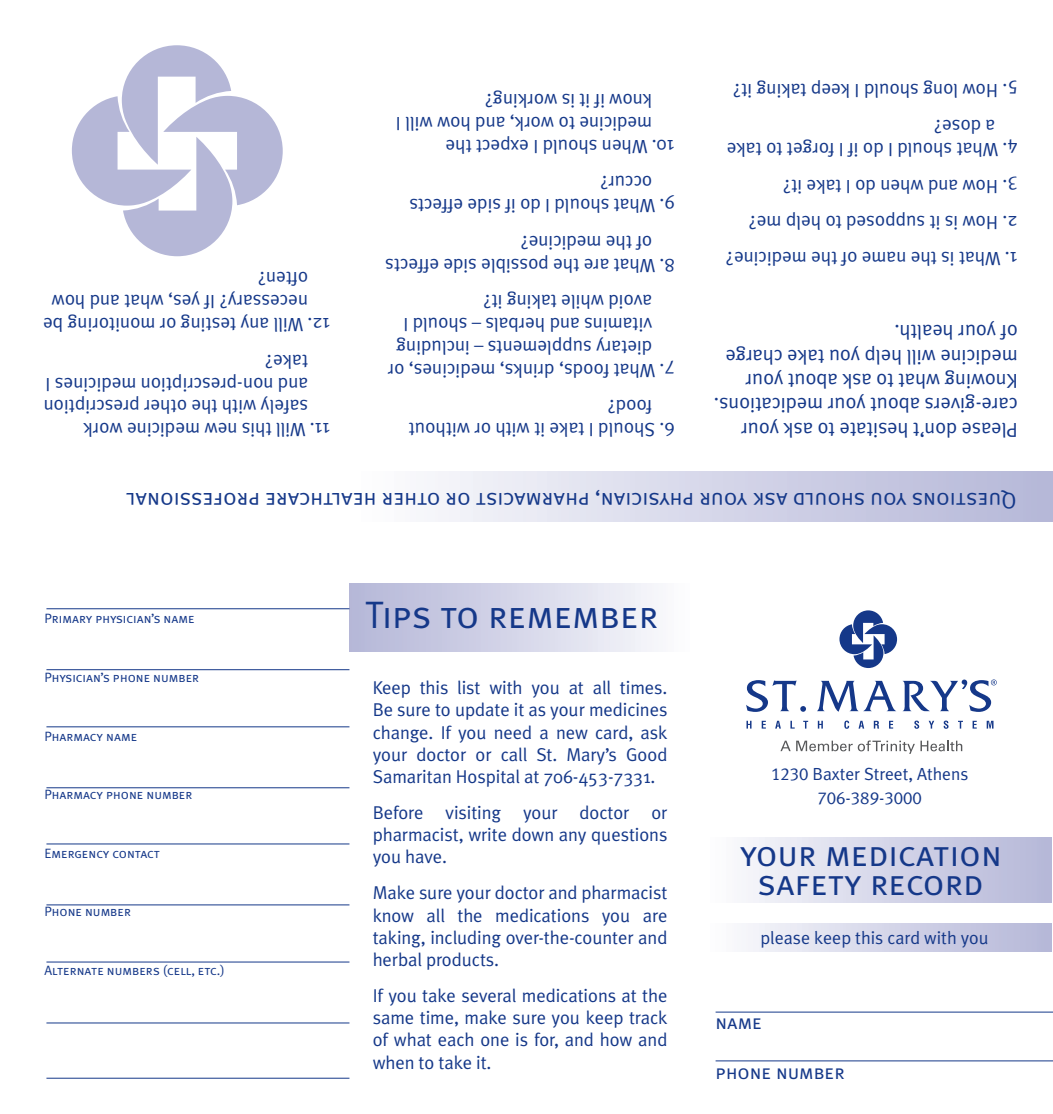
<style>
.page{position:relative;width:1053px;height:1114px;background:#fff}
.page>*{position:absolute;margin:0;border:0;box-sizing:border-box;transform-origin:0 0}
.t1{font:38.25px "Meta Plus Normal Caps";color:#153889}
.t2{font:36px/29.2px "Meta Plus Normal Caps";color:#153889;text-align:center}
.t3{font:22.5px "Meta Plus Normal Caps";color:#153889}
.t4{font:20.25px/24.3px "Meta Plus Normal";color:#153889}
.t5{font:20.25px "Meta Plus Normal Caps";color:#153889}
.t6{font:19.12px/22.9px "Meta Plus Normal";color:#153889}
.t7{font:18.45px/22.3px "Meta Plus Normal";letter-spacing:-.005em;color:#153889;text-align:justify}
.t8{font:18px "Meta Plus Normal";color:#153889}
.t9{font:17.55px "Meta Plus Normal";color:#153889}
.t10{font:17.55px "Meta Plus Normal Caps";color:#153889}
.t11{font:13.5px "Meta Plus Normal Caps";color:#153889}
.s1{font-family:"Meta Plus Normal Caps"}
</style>
<div class="page">
<svg style="left:72px;top:45px;width:211px;height:211px"></svg>
<div style="left:705px;top:923px;width:347px;height:29px;background:linear-gradient(to right,#fdfdfe,#b3b5d7)"></div>
<div style="left:705px;top:837px;width:347px;height:65px;background:linear-gradient(to right,#fdfdfe,#b3b5d7)"></div>
<div style="left:350px;top:584px;width:343px;height:67px;background:linear-gradient(to right,#b3b5d7,#fcfcfe)"></div>
<div style="left:352px;top:471px;width:701px;height:50px;background:linear-gradient(to right,#fdfdfe,#b3b5d7)"></div>
<hr style="left:716px;top:1011px;width:337px;height:1px;background:#153889">
<hr style="left:46px;top:608px;width:303px;height:1px;background:#153889">
<hr style="left:46px;top:669px;width:303px;height:1px;background:#153889">
<hr style="left:46px;top:726px;width:303px;height:1px;background:#153889">
<hr style="left:46px;top:787px;width:303px;height:1px;background:#153889">
<hr style="left:46px;top:843px;width:303px;height:1px;background:#153889">
<hr style="left:46px;top:904px;width:303px;height:1px;background:#153889">
<hr style="left:46px;top:961px;width:303px;height:1px;background:#153889">
<hr style="left:46px;top:1022px;width:303px;height:1px;background:#153889">
<hr style="left:46px;top:1078px;width:303px;height:1px;background:#153889">
<hr style="left:716px;top:1060px;width:337px;height:1px;background:#153889">
<svg style="left:839px;top:610px;width:58px;height:58px"></svg>
<svg style="left:746px;top:680px;width:60px;height:32px"></svg>
<svg style="left:817px;top:681px;width:79px;height:31px"></svg>
<svg style="left:747px;top:721px;width:5px;height:7px"></svg>
<svg style="left:762px;top:721px;width:4px;height:7px"></svg>
<svg style="left:775px;top:721px;width:6px;height:7px"></svg>
<svg style="left:790px;top:721px;width:5px;height:7px"></svg>
<svg style="left:803px;top:721px;width:5px;height:7px"></svg>
<svg style="left:818px;top:721px;width:5px;height:7px"></svg>
<svg style="left:844px;top:720px;width:5px;height:9px"></svg>
<svg style="left:859px;top:721px;width:5px;height:7px"></svg>
<svg style="left:874px;top:721px;width:5px;height:7px"></svg>
<svg style="left:889px;top:721px;width:4px;height:7px"></svg>
<svg style="left:914px;top:720px;width:5px;height:9px"></svg>
<svg style="left:929px;top:721px;width:5px;height:7px"></svg>
<svg style="left:944px;top:720px;width:5px;height:9px"></svg>
<svg style="left:958px;top:721px;width:5px;height:7px"></svg>
<svg style="left:973px;top:721px;width:4px;height:7px"></svg>
<svg style="left:987px;top:721px;width:7px;height:7px"></svg>
<svg style="left:903px;top:679px;width:94px;height:33px"></svg>
<svg style="left:780px;top:740px;width:182px;height:14px"></svg>
<p class="t6" style="left:308px;top:336px;width:266px;text-indent:-22px;rotate:-180deg">12. Will any testing or monitoring be necessary? If yes, what and how often?</p>
<p class="t6" style="left:308px;top:442px;width:266px;text-indent:-22px;rotate:-180deg">11. Will this new medicine work safely with the other prescription and non-prescription medicines I take?</p>
<p class="t6" style="left:652px;top:158px;width:258px;text-indent:-22px;rotate:-180deg">10. When should I expect the medicine to work, and how will I know if it is working?</p>
<p class="t6" style="left:652px;top:218px;width:244px;text-indent:-22px;rotate:-180deg">9. What should I do if side effects occur?</p>
<p class="t6" style="left:652px;top:277px;width:269px;text-indent:-22px;rotate:-180deg">8. What are the possible side effects of the medicine?</p>
<p class="t6" style="left:652px;top:382px;width:266px;text-indent:-22px;rotate:-180deg">7. What foods, drinks, medicines, or dietary supplements – including vitamins and herbals – should I avoid while taking it?</p>
<p class="t6" style="left:652px;top:442px;width:245px;text-indent:-22px;rotate:-180deg">6. Should I take it with or without food?</p>
<p class="t6" style="left:1018px;top:102px;width:286px;rotate:-180deg">5. How long should I keep taking it?</p>
<p class="t6" style="left:995px;top:161px;width:270px;text-indent:-22px;rotate:-180deg">4. What should I do if I forget to take a dose?</p>
<p class="t6" style="left:1018px;top:198px;width:236px;rotate:-180deg">3. How and when do I take it?</p>
<p class="t6" style="left:1018px;top:234px;width:271px;rotate:-180deg">2. How is it supposed to help me?</p>
<p class="t6" style="left:1018px;top:271px;width:293px;rotate:-180deg">1. What is the name of the medicine?</p>
<p class="t4" style="left:1018px;top:442px;width:305px;rotate:-180deg">Please don’t hesitate to ask your care-givers about your medications.<br>Knowing what to ask about your medicine will help you take charge of your health.</p>
<p class="t3" style="left:1016px;top:513px;width:892px;rotate:-180deg">Questions you should ask your physician, pharmacist or other healthcare professional</p>
<p class="t11" style="left:45px;top:611px;width:152px">Primary physician’s name</p>
<p class="t11" style="left:45px;top:669px;width:156px">Physician’s phone number</p>
<p class="t11" style="left:45px;top:728px;width:94px">Pharmacy name</p>
<p class="t11" style="left:45px;top:786px;width:150px">Pharmacy phone number</p>
<p class="t11" style="left:45px;top:845px;width:117px">Emergency contact</p>
<p class="t11" style="left:45px;top:903px;width:88px">Phone number</p>
<p class="t11" style="left:45px;top:962px;width:182px">Alternate numbers (cell, etc.)</p>
<h1 class="t1" style="left:365px;top:592px;width:295px">Tips to remember</h1>
<p class="t7" style="left:373px;top:676px;width:296px">Keep this list with you at all times.<br>Be sure to update it as your medicines change. If you need a new card, ask your doctor or call St. Mary’s Good Samaritan Hospital at 706-453-7331.</p>
<p class="t7" style="left:373px;top:801px;width:296px">Before visiting your doctor or pharmacist, write down any questions you have.</p>
<p class="t7" style="left:373px;top:881px;width:296px">Make sure your doctor and pharmacist know all the medications you are taking, including over-the-counter and herbal products.</p>
<p class="t7" style="left:373px;top:984px;width:296px">If you take several medications at the same time, make sure you keep track of what each one is for, and how and when to take it.</p>
<p class="t9" style="left:771px;top:763px;width:199px"><span class="s1">1230</span> Baxter Street, Athens</p>
<p class="t10" style="left:817px;top:788px;width:106px">706-389-3000</p>
<h2 class="t2" style="left:740px;top:838px;width:264px">your medication safety record</h2>
<p class="t8" style="left:760px;top:928px;width:230px">please keep this card with you</p>
<p class="t5" style="left:716px;top:1010px;width:48px">name</p>
<p class="t5" style="left:716px;top:1060px;width:131px">phone number</p>
</div>
